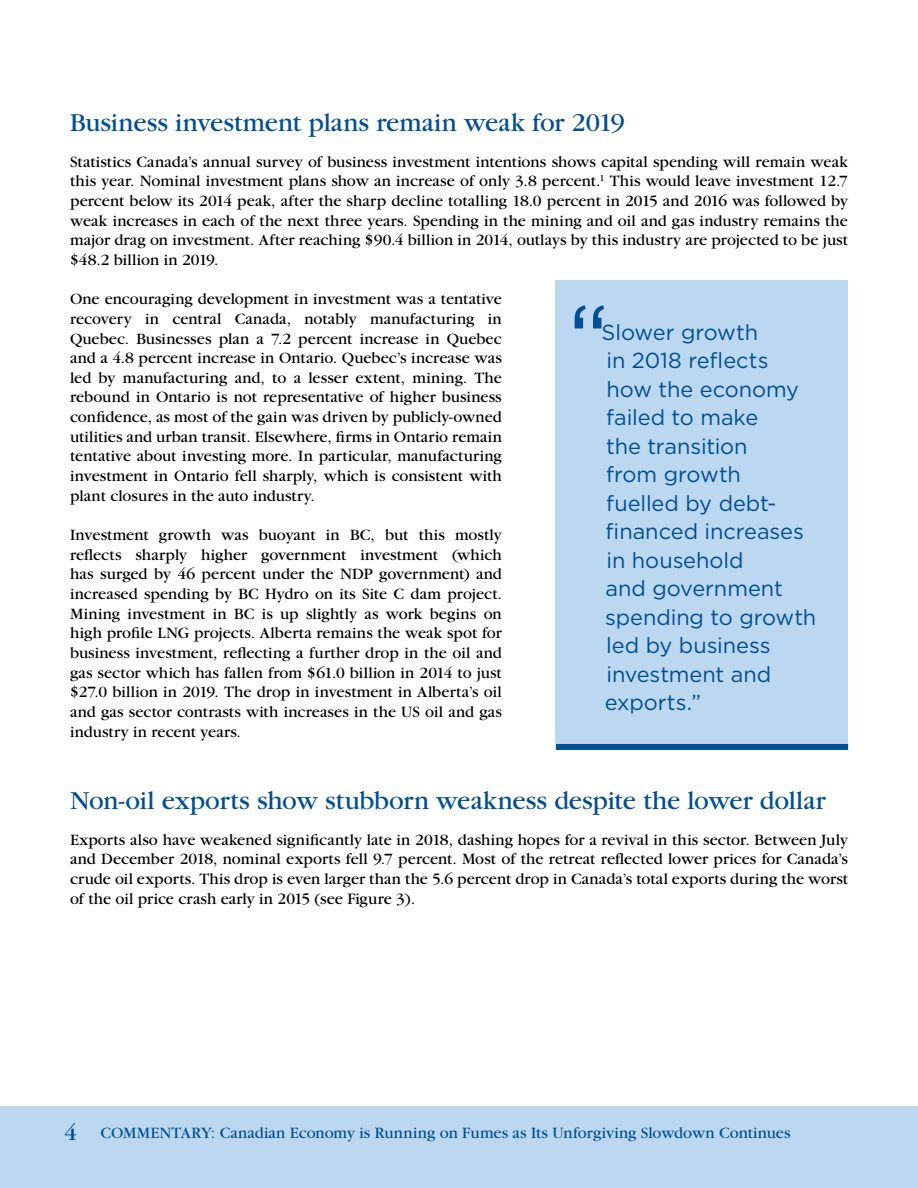
<style>
.page{position:relative;width:918px;height:1188px;background:#fff}
.page>*{position:absolute;margin:0;border:0;box-sizing:border-box;transform-origin:0 0}
.t1{font:102px "Gotham";color:#004e93;scale:.9 1}
.t2{font:27px "Garamond";letter-spacing:-.005em;color:#004e93}
.t3{font:21.75px/28.5px "Gotham";letter-spacing:-.005em;color:#004e93}
.t4{font:16.8px "Garamond";color:#000}
.t5{font:16.5px/19.6px "Garamond";letter-spacing:.005em;color:#000;text-align:justify}
.t6{font:16.5px "Garamond";color:#004e93}
.s1{font-size:24px}
</style>
<div class="page">
<div style="left:0;top:1106px;width:918px;height:82px;background:#bcd7f0"></div>
<div style="left:555px;top:281px;width:293px;height:463px;background:#bcd7f0"></div>
<div style="left:556px;top:744px;width:292px;height:6px;background:#004e93"></div>
<h2 class="t2" style="left:70px;top:108px;width:556px">Business investment plans remain weak for 2019</h2>
<p class="t5" style="left:70px;top:152px;width:780px">Statistics Canada’s annual survey of business investment intentions shows capital spending will remain weak this year. Nominal investment plans show an increase of only 3.8 percent.<sup>1</sup> This would leave investment 12.7 percent below its 2014 peak, after the sharp decline totalling 18.0 percent in 2015 and 2016 was followed by weak increases in each of the next three years. Spending in the mining and oil and gas industry remains the major drag on investment. After reaching $90.4 billion in 2014, outlays by this industry are projected to be just $48.2 billion in 2019.</p>
<p class="t5" style="left:70px;top:289px;width:433px">One encouraging development in investment was a tentative recovery in central Canada, notably manufacturing in Quebec. Businesses plan a 7.2 percent increase in Quebec and a 4.8 percent increase in Ontario. Quebec’s increase was led by manufacturing and, to a lesser extent, mining. The rebound in Ontario is not representative of higher business confidence, as most of the gain was driven by publicly-owned utilities and urban transit. Elsewhere, firms in Ontario remain tentative about investing more. In particular, manufacturing investment in Ontario fell sharply, which is consistent with plant closures in the auto industry.</p>
<p class="t5" style="left:70px;top:525px;width:433px">Investment growth was buoyant in BC, but this mostly reflects sharply higher government investment (which has surged by 46 percent under the NDP government) and increased spending by BC Hydro on its Site C dam project.<br>Mining investment in BC is up slightly as work begins on high profile LNG projects. Alberta remains the weak spot for business investment, reflecting a further drop in the oil and gas sector which has fallen from $61.0 billion in 2014 to just $27.0 billion in 2019. The drop in investment in Alberta’s oil and gas sector contrasts with increases in the US oil and gas industry in recent years.</p>
<h1 class="t1" style="left:568px;top:276px;width:47px">“</h1>
<h3 class="t3" style="left:602px;top:317px;width:216px">Slower growth<br>in 2018 reflects<br>how the economy failed to make<br>the transition<br>from growth<br>fuelled by debt&shy;financed increases in household<br>and government spending to growth led by business investment and exports.”</h3>
<h2 class="t2" style="left:70px;top:786px;width:757px">Non-oil exports show stubborn weakness despite the lower dollar</h2>
<p class="t5" style="left:70px;top:830px;width:780px">Exports also have weakened significantly late in 2018, dashing hopes for a revival in this sector. Between July and December 2018, nominal exports fell 9.7 percent. Most of the retreat reflected lower prices for Canada’s crude oil exports. This drop is even larger than the 5.6 percent drop in Canada’s total exports during the worst</p>
<p class="t4" style="left:70px;top:890px;width:347px">of the oil price crash early in 2015 (see Figure 3).</p>
<p class="t6" style="left:64px;top:1125px;width:728px"><span class="s1">4</span> COMMENTARY: Canadian Economy is Running on Fumes as Its Unforgiving Slowdown Continues</p>
</div>
